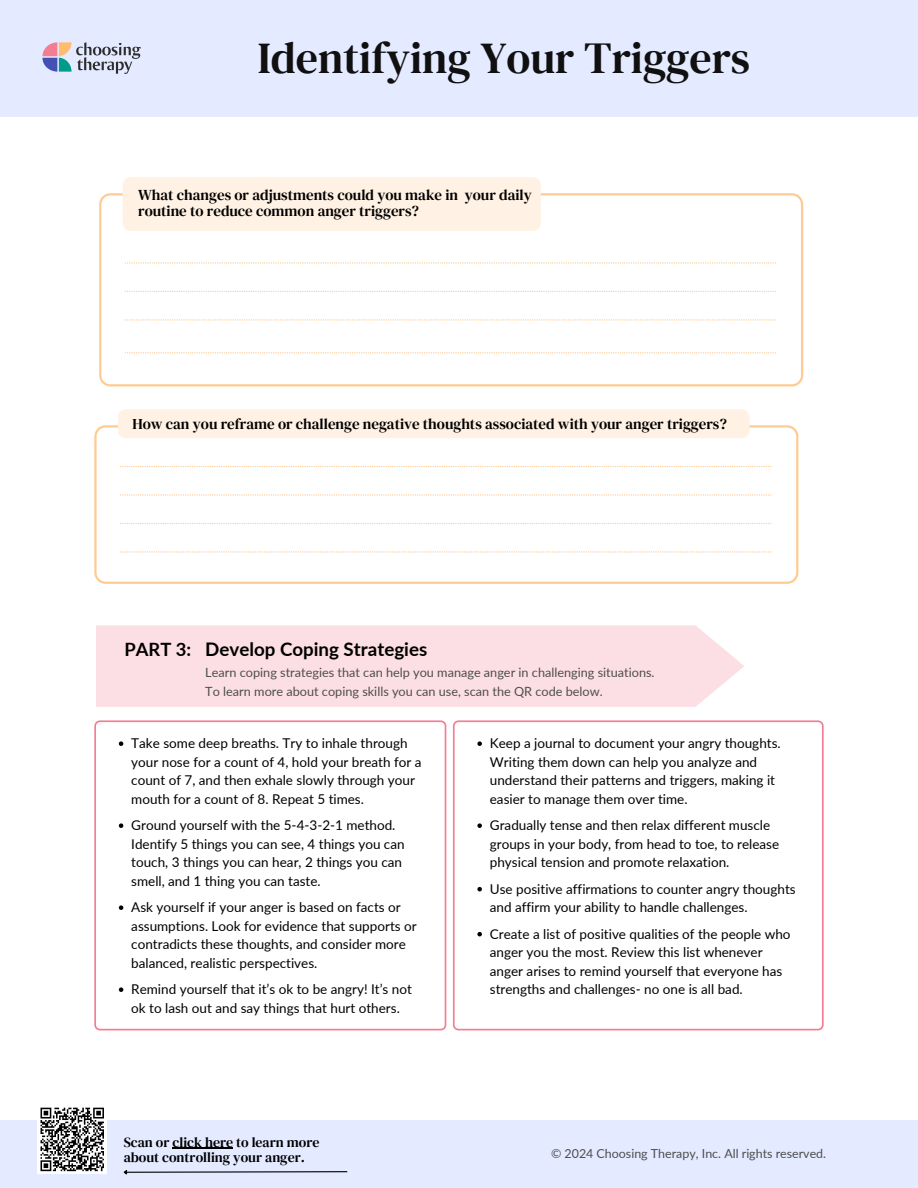
<style>
.page{position:relative;width:918px;height:1188px;background:#fff}
.page>*{position:absolute;margin:0;border:0;box-sizing:border-box;transform-origin:0 0}
.t1{font:44.1px "DM Serif Text";color:#101010}
.t2{font:700 18.75px "Lato";color:#000}
.t3{font:700 18.3px "Lato";color:#000}
.t4{font:15px/16.8px "DM Serif Text";color:#000}
.t5{font:13.95px/15.8px "DM Serif Text";color:#000}
.t6{font:13.5px/18.5px "Lato";color:#000}
.t7{font:12.75px/19px "Lato";color:#4e4d4d}
.t8{font:12.45px "Lato";color:#4e4d4d}
</style>
<div class="page">
<div style="left:96px;top:625px;width:648px;height:82px;background:#fcdfe4"></div>
<svg style="left:453px;top:720px;width:371px;height:310px"></svg>
<svg style="left:94px;top:720px;width:352px;height:310px"></svg>
<svg style="left:119px;top:741px;width:4px;height:5px"></svg>
<svg style="left:119px;top:823px;width:4px;height:5px"></svg>
<svg style="left:119px;top:905px;width:4px;height:5px"></svg>
<svg style="left:119px;top:987px;width:4px;height:5px"></svg>
<svg style="left:477px;top:741px;width:5px;height:5px"></svg>
<svg style="left:477px;top:823px;width:5px;height:5px"></svg>
<svg style="left:477px;top:887px;width:5px;height:4px"></svg>
<svg style="left:477px;top:932px;width:5px;height:4px"></svg>
<svg style="left:94px;top:425px;width:704px;height:159px"></svg>
<div style="left:118px;top:409px;width:632px;height:29px;background:#fff2e4;border-radius:8px"></div>
<svg style="left:120px;top:466px;width:651px;height:1px"></svg>
<svg style="left:120px;top:494px;width:651px;height:2px"></svg>
<svg style="left:120px;top:523px;width:651px;height:1px"></svg>
<svg style="left:120px;top:551px;width:651px;height:2px"></svg>
<div style="left:0;top:1120px;width:918px;height:68px;background:#e4eaff"></div>
<div style="left:0;top:0;width:918px;height:116px;background:#e4eaff"></div>
<svg style="left:42px;top:42px;width:99px;height:32px"></svg>
<svg style="left:99px;top:193px;width:704px;height:194px"></svg>
<div style="left:123px;top:177px;width:418px;height:54px;background:#fff2e4;border-radius:8px"></div>
<svg style="left:125px;top:262px;width:651px;height:2px"></svg>
<svg style="left:125px;top:291px;width:651px;height:1px"></svg>
<svg style="left:125px;top:319px;width:651px;height:1px"></svg>
<svg style="left:125px;top:352px;width:651px;height:1px"></svg>
<svg style="left:123px;top:1170px;width:225px;height:5px"></svg>
<hr style="left:173px;top:1148px;width:60px;height:1px;background:#000">
<div style="left:37px;top:1105px;width:70px;height:69px;background:#fff"></div>
<svg style="left:40px;top:1107px;width:64px;height:65px"></svg>
<p class="t1" style="left:258px;top:27px;width:494px">Identifying Your Triggers</p>
<p class="t4" style="left:138px;top:186px;width:395px">What changes or adjustments could you make in your daily routine to reduce common anger triggers?</p>
<p class="t4" style="left:132px;top:415px;width:596px">How can you reframe or challenge negative thoughts associated with your anger triggers?</p>
<p class="t3" style="left:124px;top:638px;width:68px">PART 3:</p>
<h1 class="t2" style="left:205px;top:637px;width:223px">Develop Coping Strategies</h1>
<h3 class="t7" style="left:205px;top:662px;width:451px">Learn coping strategies that can help you manage anger in challenging situations.<br>To learn more about coping skills you can use, scan the QR code below.</h3>
<h3 class="t6" style="left:131px;top:734px;width:292px">Take some deep breaths. Try to inhale through your nose for a count of 4, hold your breath for a count of 7, and then exhale slowly through your mouth for a count of 8. Repeat 5 times.</h3>
<h2 class="t6" style="left:131px;top:816px;width:275px">Ground yourself with the 5-4-3-2-1 method.<br>Identify 5 things you can see, 4 things you can touch, 3 things you can hear, 2 things you can smell, and 1 thing you can taste.</h2>
<p class="t6" style="left:131px;top:898px;width:287px">Ask yourself if your anger is based on facts or assumptions. Look for evidence that supports or contradicts these thoughts, and consider more balanced, realistic perspectives.</p>
<p class="t6" style="left:131px;top:980px;width:282px">Remind yourself that it’s ok to be angry! It’s not ok to lash out and say things that hurt others.</p>
<p class="t5" style="left:124px;top:1134px;width:197px">Scan or click here to learn more about controlling your anger.</p>
<p class="t6" style="left:490px;top:734px;width:292px">Keep a journal to document your angry thoughts.<br>Writing them down can help you analyze and understand their patterns and triggers, making it easier to manage them over time.</p>
<p class="t6" style="left:490px;top:816px;width:291px">Gradually tense and then relax different muscle groups in your body, from head to toe, to release physical tension and promote relaxation.</p>
<p class="t6" style="left:490px;top:879px;width:307px">Use positive affirmations to counter angry thoughts and affirm your ability to handle challenges.</p>
<p class="t6" style="left:490px;top:924px;width:302px">Create a list of positive qualities of the people who anger you the most. Review this list whenever anger arises to remind yourself that everyone has strengths and challenges- no one is all bad.</p>
<p class="t8" style="left:551px;top:1146px;width:277px">© 2024 Choosing Therapy, Inc. All rights reserved.</p>
</div>
